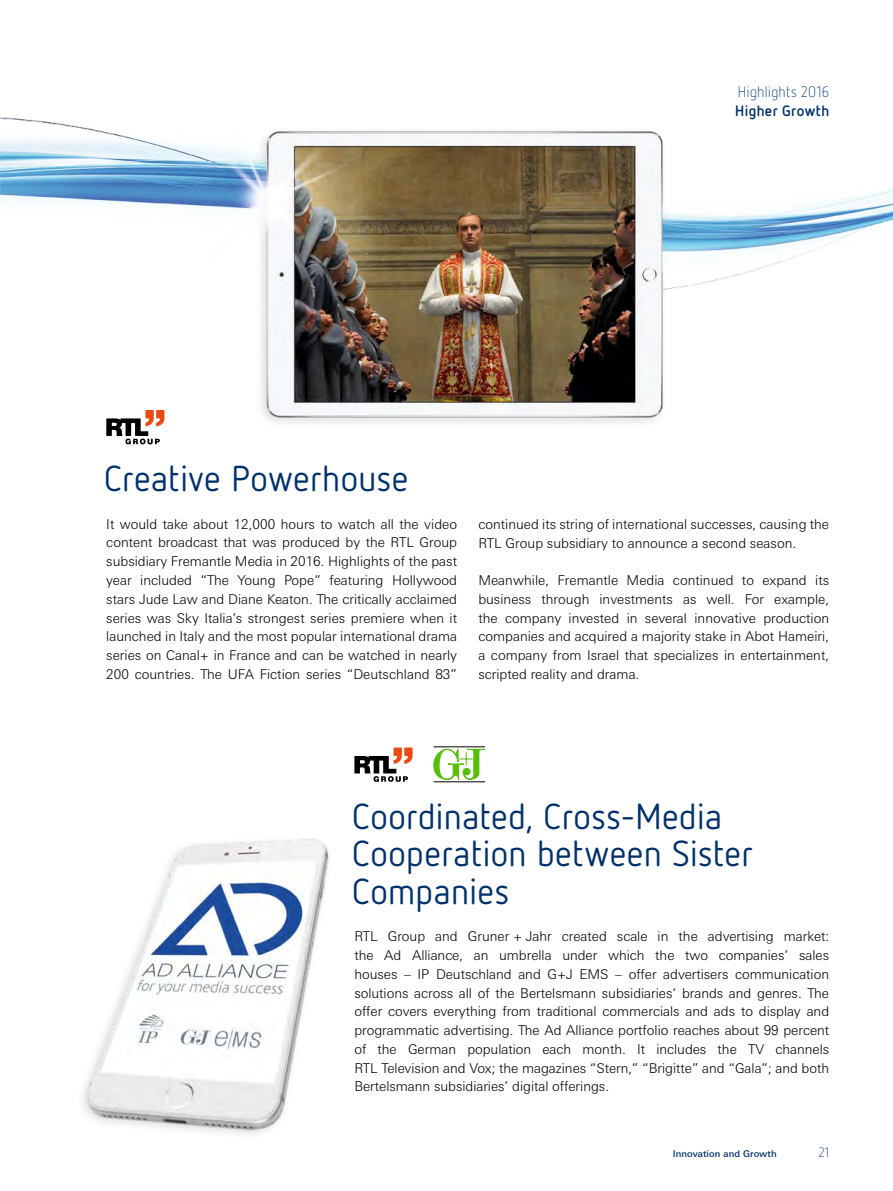
<style>
.page{position:relative;width:893px;height:1191px;background:#fff}
.page>*{position:absolute;margin:0;border:0;box-sizing:border-box;transform-origin:0 0}
.t1{font:36px/37.5px "Netto OT";letter-spacing:.01em;color:#00316a}
.t2{font:300 15px "Netto OT";letter-spacing:.015em;color:#00316a}
.t3{font:700 15px "Netto OT";letter-spacing:.025em;color:#00316a}
.t4{font:300 13.5px/18.8px "LT Univers Basic";color:#000;text-align:justify}
.t5{font:300 13.5px "Netto OT";color:#00316a}
.t6{font:500 9.3px "LT Univers Basic";letter-spacing:.01em;color:#00316a}
</style>
<div class="page">
<img style="left:0;top:117px;width:893px;height:328px">
<svg style="left:106px;top:410px;width:58px;height:34px"></svg>
<img style="left:83px;top:839px;width:246px;height:295px">
<svg style="left:354px;top:747px;width:59px;height:35px"></svg>
<hr style="left:434px;top:781px;width:51px;height:1px;background:#000">
<hr style="left:434px;top:746px;width:51px;height:1px;background:#000">
<svg style="left:433px;top:749px;width:52px;height:31px"></svg>
<h1 class="t1" style="left:104px;top:459px;width:306px">Creative Powerhouse</h1>
<p class="t2" style="left:738px;top:83px;width:93px">Highlights 2016</p>
<p class="t3" style="left:735px;top:101px;width:95px">Higher Growth</p>
<p class="t4" style="left:106px;top:514px;width:352px">It would take about 12,000 hours to watch all the video content broadcast that was produced by the RTL Group subsidiary Fremantle Media in 2016. Highlights of the past year included “The Young Pope” featuring Hollywood stars Jude Law and Diane Keaton. The critically acclaimed series was Sky Italia’s strongest series premiere when it launched in Italy and the most popular international drama series on Canal+ in France and can be watched in nearly 200 countries. The UFA Fiction series “Deutschland 83”</p>
<p class="t4" style="left:478px;top:514px;width:352px">continued its string of international successes, causing the<br>RTL Group subsidiary to announce a second season.</p>
<p class="t4" style="left:478px;top:571px;width:352px">Meanwhile, Fremantle Media continued to expand its business through investments as well. For example, the company invested in several innovative production companies and acquired a majority stake in Abot Hameiri, a company from Israel that specializes in entertainment, scripted reality and drama.</p>
<h1 class="t1" style="left:352px;top:796px;width:402px">Coordinated, Cross-Media<br>Cooperation between Sister<br>Companies</h1>
<p class="t4" style="left:354px;top:927px;width:476px">RTL Group and Gruner + Jahr created scale in the advertising market: the Ad Alliance, an umbrella under which the two companies’ sales houses – IP Deutschland and G+J EMS – offer advertisers communication solutions across all of the Bertelsmann subsidiaries’ brands and genres. The offer covers everything from traditional commercials and ads to display and programmatic advertising. The Ad Alliance portfolio reaches about 99 percent of the German population each month. It includes the TV channels RTL Television and Vox; the magazines “Stern,” “Brigitte” and “Gala”; and both Bertelsmann subsidiaries’ digital offerings.</p>
<p class="t6" style="left:673px;top:1148px;width:106px">Innovation and Growth</p>
<p class="t5" style="left:819px;top:1144px;width:12px">21</p>
</div>
